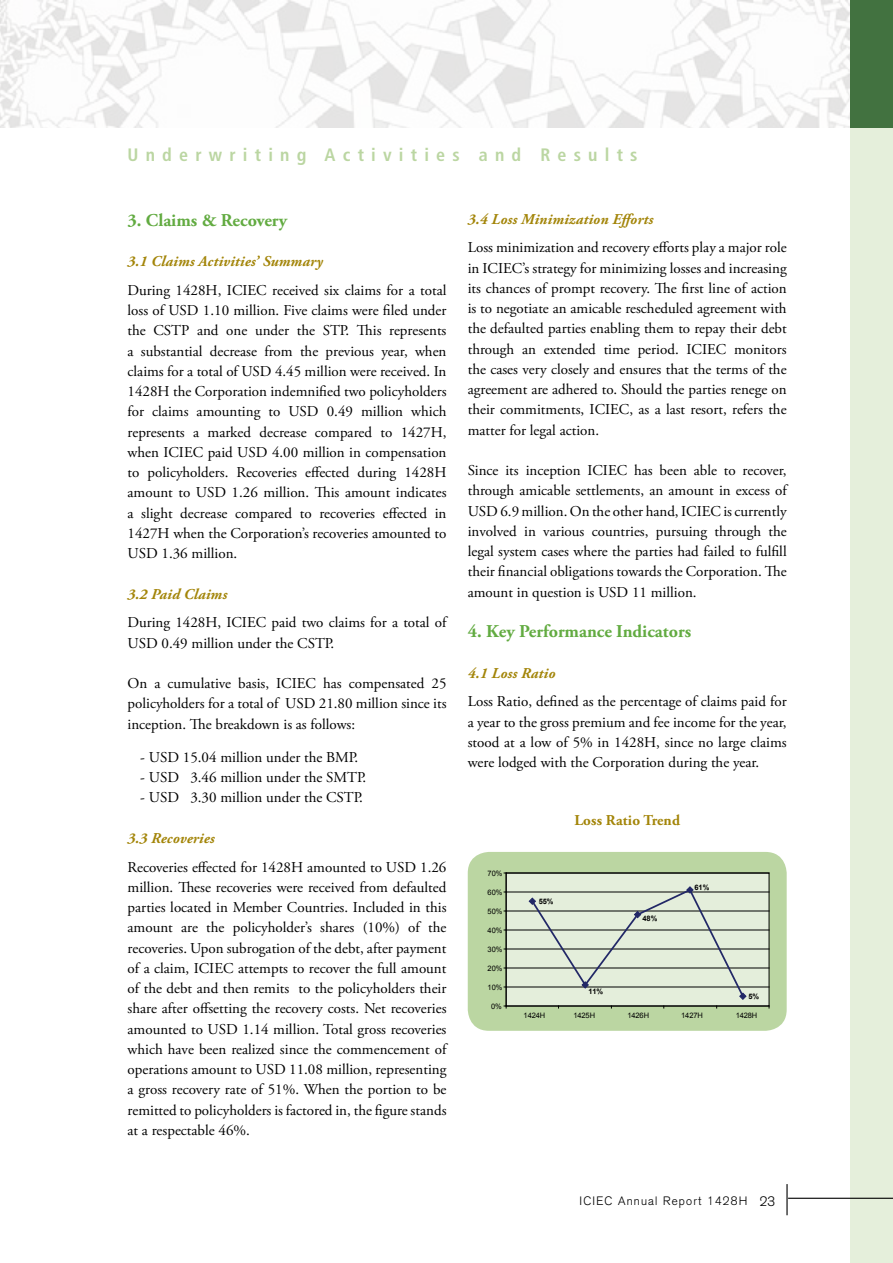
<style>
.page{position:relative;width:893px;height:1263px;background:#fff}
.page>*{position:absolute;margin:0;border:0;box-sizing:border-box;transform-origin:0 0}
.t1{font:700 18px "Adobe Garamond Pro";color:#62ab41}
.t2{font:700 condensed 18px "Frutiger";letter-spacing:.4em;color:#bbd6a2}
.t3{font:15px/20.2px "Adobe Garamond Pro";color:#000;text-align:justify}
.t4{font:italic 700 15px "Adobe Garamond Pro";letter-spacing:.01em;color:#a38509}
.t5{font:700 15px "Adobe Garamond Pro";letter-spacing:.01em;color:#a38509}
.t6{font:300 12px "Akzidenz Grotesk";letter-spacing:.1em;color:#000}
.t7{font:7.5px "Arial";letter-spacing:-.02em;color:#000}
.t8{font:700 7.5px "Arial";letter-spacing:-.02em;color:#000}
.s1{font-size:13.5px}
</style>
<div class="page">
<img style="left:0;top:0;width:850px;height:128px">
<div style="left:850px;top:124px;width:43px;height:1139px;background:#e5efdb"></div>
<hr style="left:786px;top:1184px;width:2px;height:31px;background:#000">
<hr style="left:788px;top:1198px;width:105px;height:1px;background:#000">
<div style="left:850px;top:0;width:43px;height:128px;background:#427240"></div>
<div style="left:468px;top:852px;width:319px;height:179px;background:#bbd6a2;border-radius:21px"></div>
<div style="left:506px;top:873px;width:263px;height:133px;background:#e4eedb"></div>
<div style="left:506px;top:873px;width:263px;height:133px;border:1px solid #000"></div>
<hr style="left:506px;top:987px;width:263px;height:1px;background:#000">
<hr style="left:506px;top:968px;width:263px;height:1px;background:#000">
<hr style="left:506px;top:949px;width:263px;height:1px;background:#000">
<hr style="left:506px;top:930px;width:263px;height:1px;background:#000">
<hr style="left:506px;top:911px;width:263px;height:1px;background:#000">
<hr style="left:506px;top:892px;width:263px;height:1px;background:#000">
<hr style="left:506px;top:873px;width:263px;height:1px;background:#000">
<hr style="left:506px;top:873px;width:1px;height:133px;background:#000">
<hr style="left:506px;top:1006px;width:263px;height:1px;background:#000">
<svg style="left:528px;top:886px;width:219px;height:114px"></svg>
<p class="t2" style="left:128px;top:144px;width:511px">Underwriting Activities and Results</p>
<p class="t1" style="left:128px;top:209px;width:161px">3. Claims &amp; Recovery</p>
<p class="t4" style="left:128px;top:253px;width:197px">3.1 Claims Activities’ Summary</p>
<p class="t3" style="left:128px;top:281px;width:320px">During 1428H, ICIEC received six claims for a total loss of USD 1.10 million. Five claims were filed under the CSTP and one under the STP. This represents a substantial decrease from the previous year, when claims for a total of USD 4.45 million were received. In 1428H the Corporation indemnified two policyholders for claims amounting to USD 0.49 million which represents a marked decrease compared to 1427H, when ICIEC paid USD 4.00 million in compensation to policyholders. Recoveries effected during 1428H amount to USD 1.26 million. This amount indicates a slight decrease compared to recoveries effected in 1427H when the Corporation’s recoveries amounted to USD 1.36 million.</p>
<p class="t4" style="left:128px;top:585px;width:101px">3.2 Paid Claims</p>
<p class="t3" style="left:128px;top:613px;width:320px">During 1428H, ICIEC paid two claims for a total of<br>USD 0.49 million under the CSTP.</p>
<p class="t3" style="left:128px;top:674px;width:320px">On a cumulative basis, ICIEC has compensated 25 policyholders for a total of USD 21.80 million since its inception. The breakdown is as follows:</p>
<p class="t3" style="left:140px;top:747px;width:219px">- USD 15.04 million under the BMP.</p>
<p class="t3" style="left:140px;top:768px;width:227px">- USD 3.46 million under the SMTP.</p>
<p class="t3" style="left:140px;top:788px;width:224px">- USD 3.30 million under the CSTP.</p>
<p class="t4" style="left:128px;top:829px;width:89px">3.3 Recoveries</p>
<p class="t3" style="left:128px;top:857px;width:320px">Recoveries effected for 1428H amounted to USD 1.26 million. These recoveries were received from defaulted parties located in Member Countries. Included in this amount are the policyholder’s shares (10%) of the recoveries. Upon subrogation of the debt, after payment of a claim, ICIEC attempts to recover the full amount of the debt and then remits to the policyholders their share after offsetting the recovery costs. Net recoveries amounted to USD 1.14 million. Total gross recoveries which have been realized since the commencement of operations amount to USD 11.08 million, representing a gross recovery rate of 51%. When the portion to be remitted to policyholders is factored in, the figure stands at a respectable 46%.</p>
<p class="t4" style="left:468px;top:210px;width:187px">3.4 Loss Minimization Efforts</p>
<p class="t3" style="left:468px;top:238px;width:320px">Loss minimization and recovery efforts play a major role in ICIEC’s strategy for minimizing losses and increasing its chances of prompt recovery. The first line of action is to negotiate an amicable rescheduled agreement with the defaulted parties enabling them to repay their debt through an extended time period. ICIEC monitors the cases very closely and ensures that the terms of the agreement are adhered to. Should the parties renege on their commitments, ICIEC, as a last resort, refers the matter for legal action.</p>
<p class="t3" style="left:468px;top:461px;width:320px">Since its inception ICIEC has been able to recover, through amicable settlements, an amount in excess of USD 6.9 million. On the other hand, ICIEC is currently involved in various countries, pursuing through the legal system cases where the parties had failed to fulfill their financial obligations towards the Corporation. The amount in question is USD 11 million.</p>
<p class="t1" style="left:468px;top:621px;width:225px">4. Key Performance Indicators</p>
<p class="t4" style="left:468px;top:664px;width:89px">4.1 Loss Ratio</p>
<p class="t3" style="left:468px;top:692px;width:320px">Loss Ratio, defined as the percentage of claims paid for a year to the gross premium and fee income for the year, stood at a low of 5% in 1428H, since no large claims were lodged with the Corporation during the year.</p>
<p class="t7" style="left:488px;top:868px;width:16px">70%</p>
<p class="t7" style="left:488px;top:887px;width:16px">60%</p>
<p class="t7" style="left:488px;top:906px;width:16px">50%</p>
<p class="t7" style="left:488px;top:925px;width:16px">40%</p>
<p class="t7" style="left:488px;top:944px;width:16px">30%</p>
<p class="t7" style="left:488px;top:963px;width:16px">20%</p>
<p class="t7" style="left:488px;top:982px;width:16px">10%</p>
<p class="t7" style="left:491px;top:1001px;width:12px">0%</p>
<p class="t5" style="left:574px;top:811px;width:107px">Loss Ratio Trend</p>
<p class="t8" style="left:539px;top:896px;width:16px">55%</p>
<p class="t8" style="left:643px;top:913px;width:16px">48%</p>
<p class="t8" style="left:695px;top:882px;width:16px">61%</p>
<p class="t8" style="left:588px;top:987px;width:16px">11%</p>
<p class="t8" style="left:749px;top:991px;width:12px">5%</p>
<p class="t7" style="left:524px;top:1011px;width:23px">1424H</p>
<p class="t7" style="left:573px;top:1011px;width:23px">1425H</p>
<p class="t7" style="left:627px;top:1011px;width:23px">1426H</p>
<p class="t7" style="left:681px;top:1011px;width:23px">1427H</p>
<p class="t7" style="left:736px;top:1011px;width:23px">1428H</p>
<p class="t6" style="left:580px;top:1194px;width:196px">ICIEC Annual Report 1428H <span class="s1">23</span></p>
</div>
